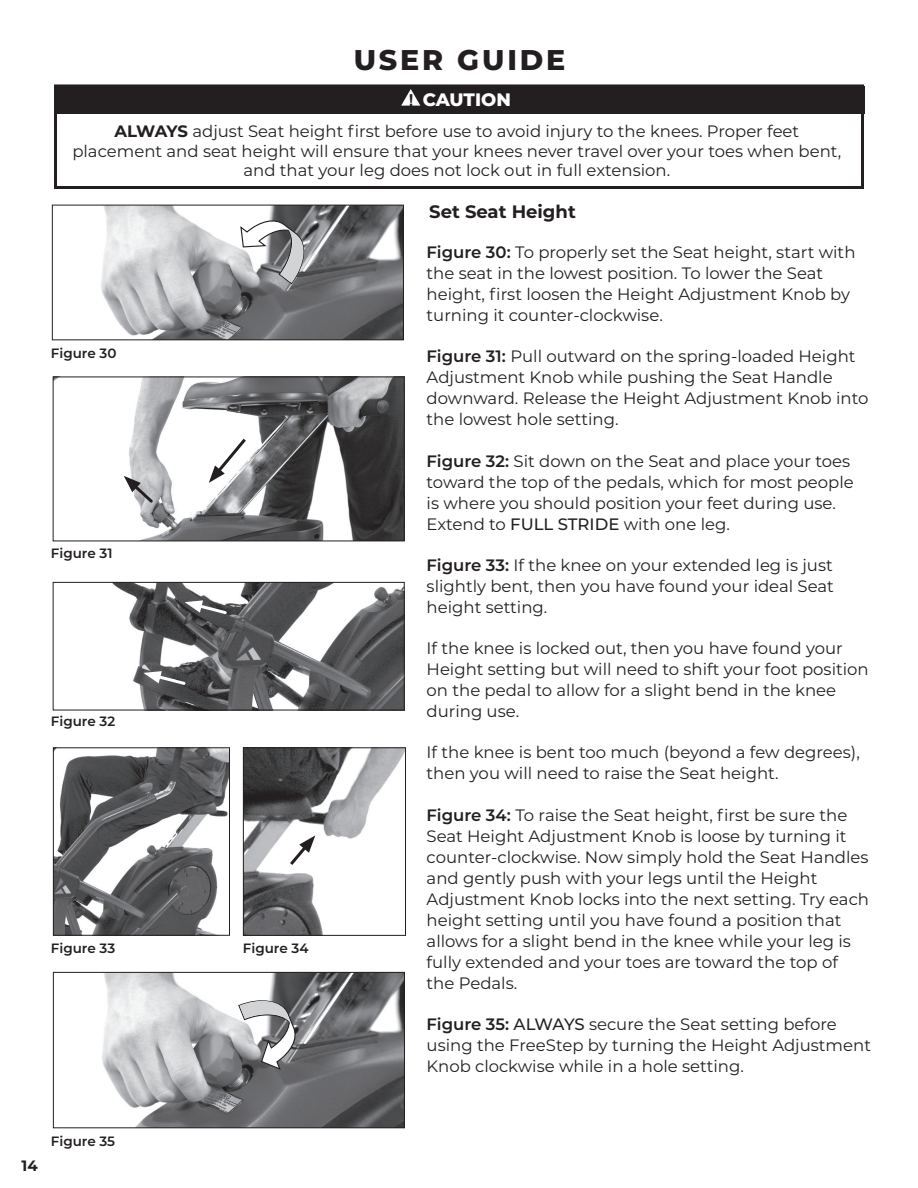
<style>
.page{position:relative;width:918px;height:1188px;background:#fff}
.page>*{position:absolute;margin:0;border:0;box-sizing:border-box;transform-origin:0 0}
.t1{font:800 28.5px "Montserrat";letter-spacing:.1em;color:#231f20}
.t2{font:700 18px "Montserrat";color:#231f20}
.t3{font:800 18px "Montserrat";letter-spacing:-.005em;color:#fff}
.t4{font:16.5px/21px "Montserrat";color:#231f20}
.t5{font:700 15px "Montserrat";color:#231f20}
.t6{font:600 13.5px "Montserrat";color:#231f20}
.s1{font-family:"Arial";font-weight:700;font-size:16.5px;color:#231f20}
.s2{font-weight:700}
.s3{font-weight:600}
.s4{font-weight:500}
</style>
<div class="page">
<img style="left:55px;top:749px;width:173px;height:185px">
<div style="left:53px;top:747px;width:177px;height:189px;border:1px solid #231f20"></div>
<img style="left:55px;top:379px;width:348px;height:160px">
<div style="left:53px;top:377px;width:352px;height:164px;border:1px solid #231f20"></div>
<img style="left:113px;top:584px;width:290px;height:124px">
<div style="left:53px;top:582px;width:352px;height:128px;border:1px solid #231f20"></div>
<img style="left:102px;top:974px;width:301px;height:152px">
<div style="left:53px;top:972px;width:352px;height:156px;border:1px solid #231f20"></div>
<img style="left:101px;top:207px;width:301px;height:131px">
<div style="left:52px;top:205px;width:352px;height:135px;border:1px solid #231f20"></div>
<img style="left:245px;top:749px;width:159px;height:185px">
<div style="left:243px;top:747px;width:163px;height:189px;border:1px solid #231f20"></div>
<svg style="left:287px;top:835px;width:28px;height:33px"></svg>
<svg style="left:209px;top:435px;width:40px;height:48px"></svg>
<svg style="left:124px;top:476px;width:32px;height:29px"></svg>
<svg style="left:143px;top:671px;width:45px;height:16px"></svg>
<svg style="left:185px;top:600px;width:44px;height:16px"></svg>
<svg style="left:237px;top:997px;width:62px;height:74px"></svg>
<svg style="left:240px;top:216px;width:68px;height:69px"></svg>
<div style="left:54px;top:86px;width:810px;height:28px;background:#231f20"></div>
<div style="left:54px;top:84px;width:810px;height:105px;border:3px solid #231f20"></div>
<svg style="left:401px;top:89px;width:19px;height:17px"></svg>
<h1 class="t1" style="left:354px;top:47px;width:213px">USER GUIDE</h1>
<p class="t3" style="left:408px;top:91px;width:104px"><span class="s1">!</span> CAUTION</p>
<p class="t4" style="left:72px;top:122px;width:770px;line-height:19.8px;text-align:center"><span class="s2">ALWAYS</span> adjust Seat height first before use to avoid injury to the knees. Proper feet placement and seat height will ensure that your knees never travel over your toes when bent, and that your leg does not lock out in full extension.</p>
<p class="t6" style="left:51px;top:347px;width:67px">Figure 30</p>
<p class="t6" style="left:51px;top:548px;width:63px">Figure 31</p>
<p class="t6" style="left:51px;top:715px;width:66px">Figure 32</p>
<p class="t6" style="left:51px;top:943px;width:66px">Figure 33</p>
<p class="t6" style="left:243px;top:943px;width:67px">Figure 34</p>
<p class="t2" style="left:429px;top:203px;width:148px">Set Seat Height</p>
<p class="t4" style="left:427px;top:242px;width:430px"><span class="s3">Figure 30:</span> To properly set the Seat height, start with the seat in the lowest position. To lower the Seat height, first loosen the Height Adjustment Knob by turning it counter-clockwise.</p>
<p class="t4" style="left:427px;top:347px;width:443px"><span class="s3">Figure 31:</span> Pull outward on the spring-loaded Height Adjustment Knob while pushing the Seat Handle downward. Release the Height Adjustment Knob into the lowest hole setting.</p>
<p class="t4" style="left:427px;top:451px;width:429px"><span class="s3">Figure 32:</span> Sit down on the Seat and place your toes toward the top of the pedals, which for most people is where you should position your feet during use.<br>Extend to <span class="s4">FULL STRIDE</span> with one leg.</p>
<p class="t4" style="left:427px;top:555px;width:409px;text-align:justify"><span class="s3">Figure 33:</span> If the knee on your extended leg is just slightly bent, then you have found your ideal Seat height setting.</p>
<p class="t4" style="left:427px;top:638px;width:444px">If the knee is locked out, then you have found your Height setting but will need to shift your foot position on the pedal to allow for a slight bend in the knee during use.</p>
<p class="t4" style="left:427px;top:743px;width:435px">If the knee is bent too much (beyond a few degrees), then you will need to raise the Seat height.</p>
<p class="t4" style="left:427px;top:805px;width:444px"><span class="s3">Figure 34:</span> To raise the Seat height, first be sure the Seat Height Adjustment Knob is loose by turning it counter-clockwise. Now simply hold the Seat Handles and gently push with your legs until the Height Adjustment Knob locks into the next setting. Try each height setting until you have found a position that allows for a slight bend in the knee while your leg is fully extended and your toes are toward the top of the Pedals.</p>
<p class="t4" style="left:427px;top:1014px;width:446px"><span class="s3">Figure 35:</span> <span class="s4">ALWAYS</span> secure the Seat setting before using the FreeStep by turning the Height Adjustment<br>Knob clockwise while in a hole setting.</p>
<p class="t5" style="left:22px;top:1158px;width:18px">14</p>
<p class="t6" style="left:51px;top:1136px;width:66px">Figure 35</p>
</div>
